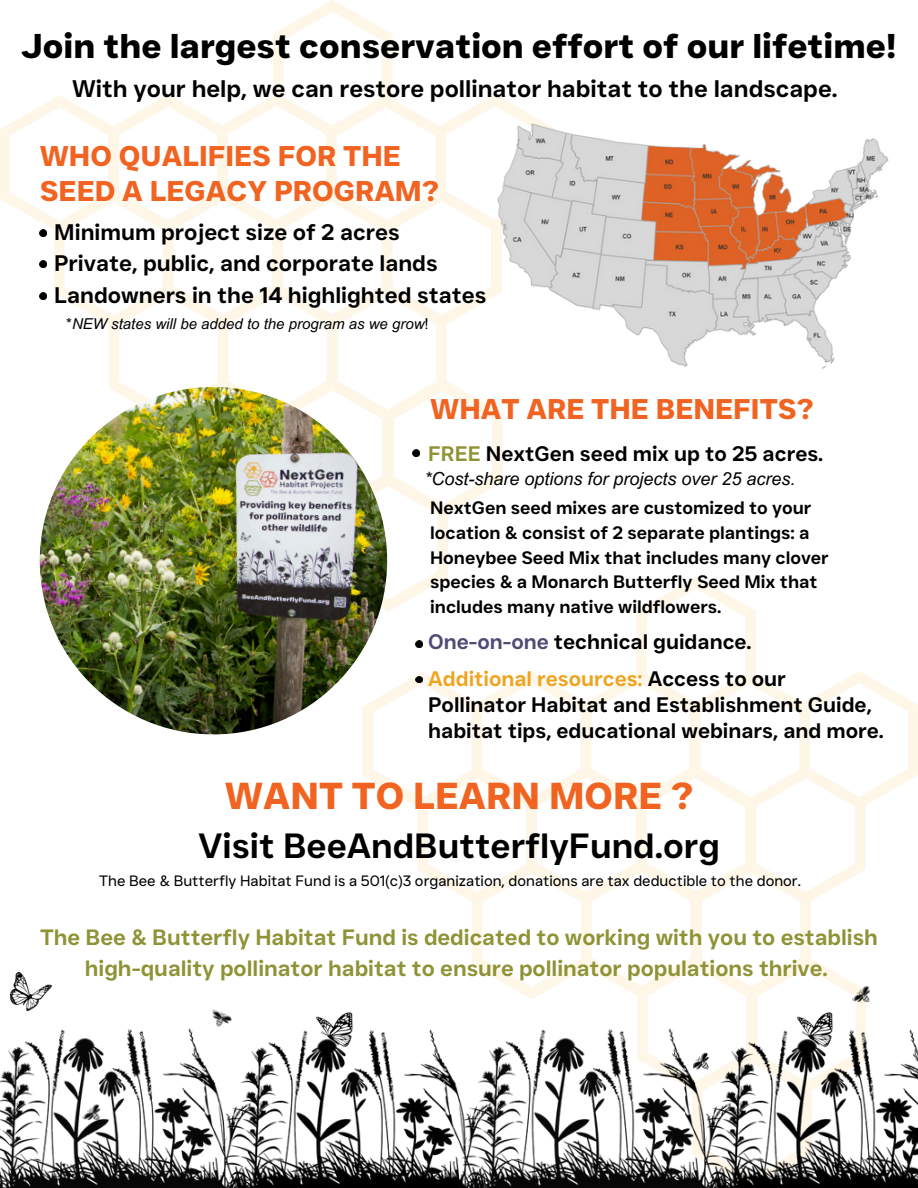
<style>
.page{position:relative;width:918px;height:1188px;background:#fff}
.page>*{position:absolute;margin:0;border:0;box-sizing:border-box;transform-origin:0 0}
.t1{font:700 37.5px "JUST Sans";color:#f16321}
.t2{font:600 34.95px "JUST Sans";color:#000}
.t3{font:700 34.35px "JUST Sans";color:#000}
.t4{font:700 28.5px/34.8px "JUST Sans";color:#f16321}
.t5{font:600 24px "JUST Sans";color:#000}
.t6{font:600 22.5px/31.5px "JUST Sans";color:#000}
.t7{font:600 22.2px/30.3px "JUST Sans";color:#8e9336;text-align:center}
.t8{font:600 21px/26px "JUST Sans";color:#000}
.t9{font:600 18px/24.8px "JUST Sans";color:#000}
.t10{font:italic 18px "Arial MT Pro";color:#000}
.t11{font:15px "JUST Sans";color:#000}
.t12{font:italic 15px "Arial MT Pro";color:#000}
.s1{font-style:normal}
.s2{color:#8e9336}
.s3{color:#514b76}
.s4{color:#efa31f}
</style>
<div class="page">
<img style="left:0;top:0;width:502px;height:618px">
<img style="left:356px;top:570px;width:562px;height:459px">
<img style="left:40px;top:387px;width:347px;height:347px;border-radius:50%">
<img style="left:442px;top:69px;width:447px;height:337px">
<svg style="left:40px;top:229px;width:7px;height:7px"></svg>
<svg style="left:40px;top:261px;width:7px;height:7px"></svg>
<svg style="left:40px;top:292px;width:7px;height:7px"></svg>
<svg style="left:416px;top:641px;width:6px;height:7px"></svg>
<svg style="left:412px;top:450px;width:7px;height:7px"></svg>
<img style="left:0;top:1028px;width:222px;height:160px">
<img style="left:222px;top:1029px;width:237px;height:159px">
<img style="left:315px;top:1012px;width:37px;height:36px">
<img style="left:210px;top:1009px;width:22px;height:20px">
<img style="left:82px;top:1101px;width:20px;height:20px">
<img style="left:10px;top:972px;width:42px;height:38px">
<img style="left:459px;top:1028px;width:275px;height:160px">
<img style="left:702px;top:1029px;width:216px;height:159px">
<img style="left:795px;top:1012px;width:37px;height:36px">
<img style="left:693px;top:1051px;width:19px;height:19px">
<img style="left:852px;top:983px;width:20px;height:20px">
<svg style="left:416px;top:676px;width:6px;height:7px"></svg>
<h3 class="t3" style="left:21px;top:25px;width:877px">Join the largest conservation effort of our lifetime!</h3>
<h4 class="t5" style="left:72px;top:74px;width:767px">With your help, we can restore pollinator habitat to the landscape.</h4>
<h4 class="t4" style="left:40px;top:139px;width:401px">WHO QUALIFIES FOR THE<br>SEED A LEGACY PROGRAM?</h4>
<p class="t6" style="left:54px;top:216px;width:434px">Minimum project size of 2 acres<br>Private, public, and corporate lands<br>Landowners in the 14 highlighted states</p>
<h3 class="t12" style="left:66px;top:318px;width:364px"><span class="s1">*</span>NEW states will be added to the program as we grow<span class="s1">!</span></h3>
<p class="t4" style="left:430px;top:392px;width:385px">WHAT ARE THE BENEFITS?</p>
<p class="t8" style="left:428px;top:440px;width:397px"><span class="s2">FREE</span> NextGen seed mix up to 25 acres.</p>
<h5 class="t10" style="left:425px;top:472px;width:372px">*Cost-share options for projects over 25 acres.</h5>
<h5 class="t9" style="left:430px;top:495px;width:400px">NextGen seed mixes are customized to your location &amp; consist of 2 separate plantings: a Honeybee Seed Mix that includes many clover species &amp; a Monarch Butterfly Seed Mix that includes many native wildflowers.</h5>
<p class="t8" style="left:428px;top:629px;width:325px"><span class="s3">One-on-one</span> technical guidance.</p>
<p class="t8" style="left:428px;top:666px;width:457px"><span class="s4">Additional resources:</span> Access to our<br>Pollinator Habitat and Establishment Guide, habitat tips, educational webinars, and more.</p>
<p class="t1" style="left:225px;top:772px;width:470px">WANT TO LEARN MORE ?</p>
<h2 class="t2" style="left:198px;top:824px;width:523px">Visit BeeAndButterflyFund.org</h2>
<h5 class="t11" style="left:99px;top:872px;width:703px">The Bee &amp; Butterfly Habitat Fund is a 501(c)3 organization, donations are tax deductible to the donor.</h5>
<p class="t7" style="left:40px;top:922px;width:839px">The Bee &amp; Butterfly Habitat Fund is dedicated to working with you to establish high-quality pollinator habitat to ensure pollinator populations thrive.</p>
</div>
